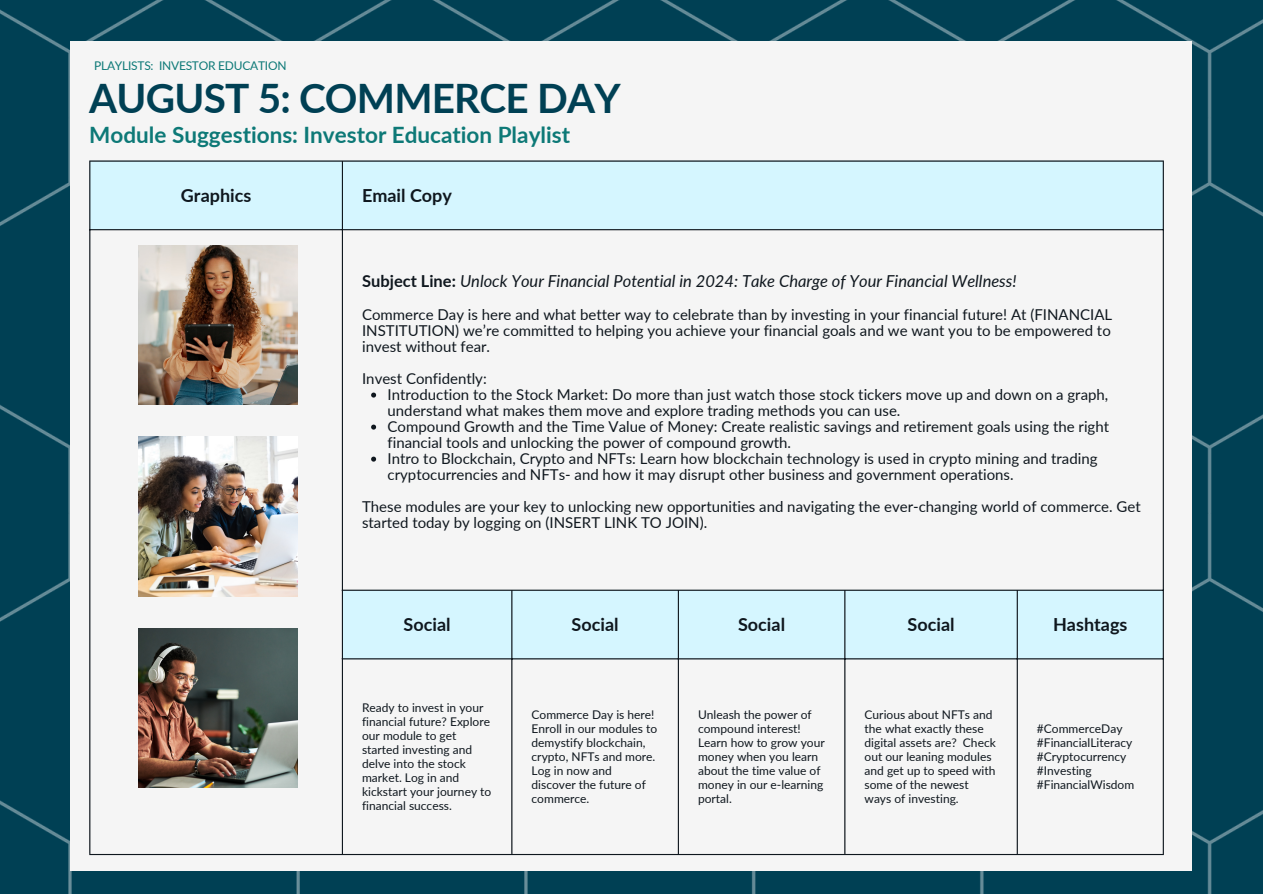
<style>
.page{position:relative;width:1263px;height:894px;background:#fff}
.page>*{position:absolute;margin:0;border:0;box-sizing:border-box;transform-origin:0 0}
.t1{font:700 40.5px "Lato";letter-spacing:-.02em;color:#004054}
.t2{font:700 22.5px "Lato";color:#0d7977}
.t3{font:700 18px "Lato";color:#0f171e}
.t4{font:italic 16.5px "Lato";color:#0f171e}
.t5{font:15px/16px "Lato";color:#0f171e}
.t6{font:12px/14px "Lato";color:#0f171e}
.t7{font:12px "Lato";letter-spacing:-.02em;color:#0d7977}
.s1{font-weight:700;font-style:normal}
</style>
<div class="page">
<div style="left:0;top:0;width:1263px;height:893px;background:#004054"></div>
<div style="left:71px;top:41px;width:1121px;height:829px;background:#f5f5f5"></div>
<svg style="left:90px;top:161px;width:1073px;height:498px"></svg>
<svg style="left:371px;top:392px;width:5px;height:5px"></svg>
<svg style="left:371px;top:424px;width:5px;height:5px"></svg>
<svg style="left:371px;top:456px;width:5px;height:5px"></svg>
<hr style="left:89px;top:161px;width:1px;height:692px;background:#0f171e">
<hr style="left:342px;top:161px;width:1px;height:692px;background:#0f171e">
<hr style="left:511px;top:590px;width:1px;height:263px;background:#0f171e">
<hr style="left:678px;top:590px;width:1px;height:263px;background:#0f171e">
<hr style="left:844px;top:590px;width:1px;height:263px;background:#0f171e">
<hr style="left:1017px;top:590px;width:1px;height:263px;background:#0f171e">
<hr style="left:1163px;top:161px;width:1px;height:692px;background:#0f171e">
<hr style="left:89px;top:160px;width:1075px;height:1px;background:#0f171e">
<hr style="left:89px;top:229px;width:1075px;height:1px;background:#0f171e">
<hr style="left:342px;top:589px;width:822px;height:1px;background:#0f171e">
<hr style="left:342px;top:658px;width:822px;height:1px;background:#0f171e">
<hr style="left:89px;top:853px;width:1075px;height:1px;background:#0f171e">
<img style="left:138px;top:245px;width:159px;height:159px">
<img style="left:138px;top:437px;width:159px;height:159px">
<img style="left:138px;top:628px;width:159px;height:159px">
<p class="t7" style="left:94px;top:59px;width:194px">PLAYLISTS: INVESTOR EDUCATION</p>
<p class="t1" style="left:89px;top:72px;width:533px">AUGUST 5: COMMERCE DAY</p>
<p class="t2" style="left:89px;top:120px;width:482px">Module Suggestions: Investor Education Playlist</p>
<p class="t3" style="left:181px;top:184px;width:72px">Graphics</p>
<p class="t3" style="left:362px;top:184px;width:91px">Email Copy</p>
<p class="t4" style="left:362px;top:271px;width:656px"><span class="s1">Subject Line:</span> Unlock Your Financial Potential in 2024: Take Charge of Your Financial Wellness!</p>
<p class="t5" style="left:362px;top:305px;width:751px;text-align:justify">Commerce Day is here and what better way to celebrate than by investing in your financial future! At (FINANCIAL INSTITUTION) we’re committed to helping you achieve your financial goals and we want you to be empowered to invest without fear.</p>
<p class="t5" style="left:362px;top:369px;width:126px">Invest Confidently:</p>
<p class="t5" style="left:388px;top:385px;width:722px">Introduction to the Stock Market: Do more than just watch those stock tickers move up and down on a graph, understand what makes them move and explore trading methods you can use.</p>
<p class="t5" style="left:388px;top:417px;width:723px">Compound Growth and the Time Value of Money: Create realistic savings and retirement goals using the right financial tools and unlocking the power of compound growth.</p>
<p class="t5" style="left:388px;top:449px;width:711px">Intro to Blockchain, Crypto and NFTs: Learn how blockchain technology is used in crypto mining and trading cryptocurrencies and NFTs- and how it may disrupt other business and government operations.</p>
<p class="t5" style="left:362px;top:497px;width:780px">These modules are your key to unlocking new opportunities and navigating the ever-changing world of commerce. Get started today by logging on (INSERT LINK TO JOIN).</p>
<p class="t3" style="left:404px;top:613px;width:49px">Social</p>
<p class="t3" style="left:572px;top:613px;width:49px">Social</p>
<p class="t3" style="left:738px;top:613px;width:49px">Social</p>
<p class="t3" style="left:907px;top:613px;width:49px">Social</p>
<p class="t3" style="left:1053px;top:613px;width:76px">Hashtags</p>
<p class="t6" style="left:362px;top:699px;width:131px">Ready to invest in your financial future? Explore our module to get started investing and delve into the stock market. Log in and kickstart your journey to financial success.</p>
<p class="t6" style="left:532px;top:706px;width:127px">Commerce Day is here!<br>Enroll in our modules to demystify blockchain, crypto, NFTs and more.<br>Log in now and discover the future of commerce.</p>
<p class="t6" style="left:698px;top:706px;width:128px">Unleash the power of compound interest!<br>Learn how to grow your money when you learn about the time value of money in our e-learning portal.</p>
<p class="t6" style="left:865px;top:706px;width:133px">Curious about NFTs and the what exactly these digital assets are? Check out our leaning modules and get up to speed with some of the newest ways of investing.</p>
<p class="t6" style="left:1037px;top:720px;width:87px">#CommerceDay</p>
<p class="t6" style="left:1037px;top:734px;width:97px">#FinancialLiteracy</p>
<p class="t6" style="left:1037px;top:748px;width:91px">#Cryptocurrency</p>
<p class="t6" style="left:1037px;top:762px;width:56px">#Investing</p>
<p class="t6" style="left:1037px;top:776px;width:99px">#FinancialWisdom</p>
</div>
